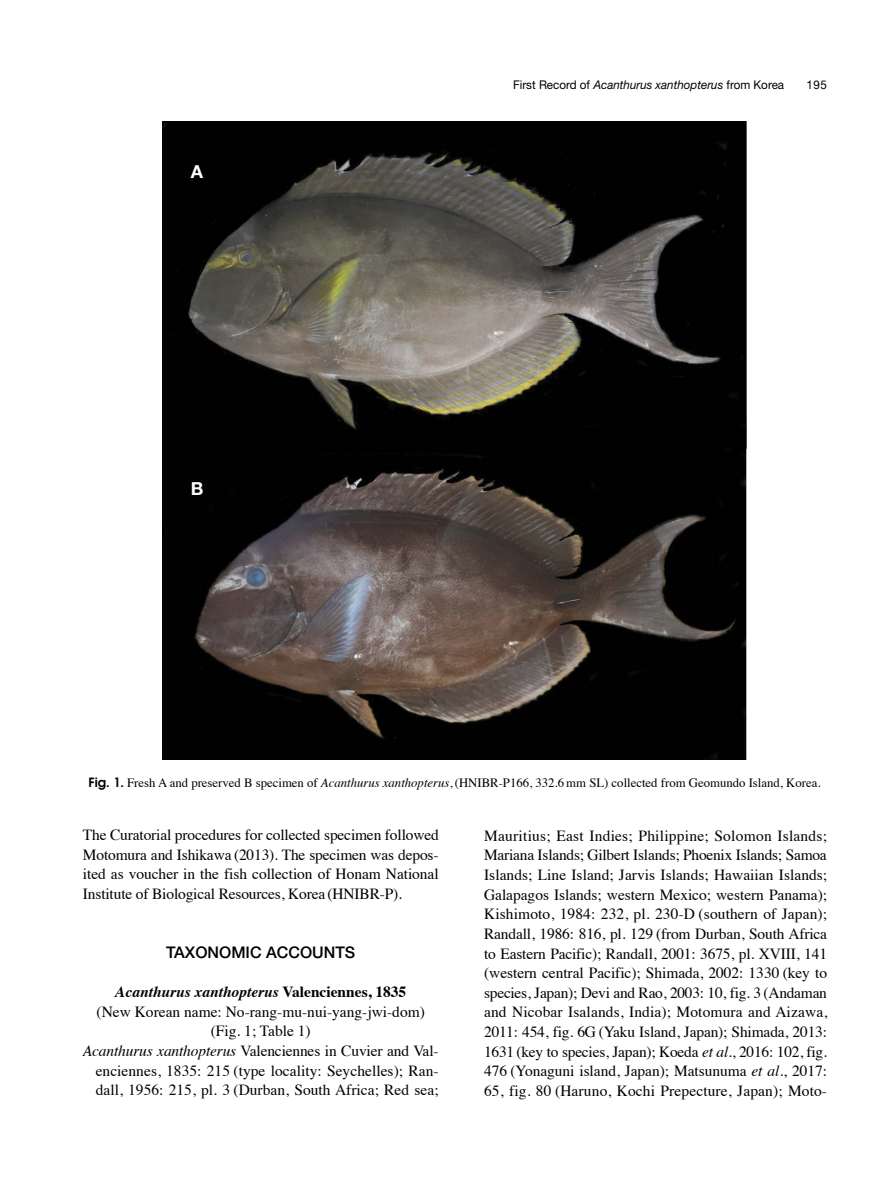
<style>
.page{position:relative;width:893px;height:1191px;background:#fff}
.page>*{position:absolute;margin:0;border:0;box-sizing:border-box;transform-origin:0 0}
.t1{font:700 18px "Helvetica Neue LT Std";color:#fff}
.t2{font:500 16.05px "Helvetica Neue LT Std";color:#000}
.t3{font:15.45px/19.6px "Times";color:#000;text-align:justify}
.t4{font:italic 700 15.45px "Times";color:#000}
.t5{font:12.75px "Times";color:#000}
.t6{font:12px "Helvetica Neue LT Std";color:#000}
.s1{font-style:italic}
.s2{font-family:"Avant Garde";font-weight:600}
.s3{font-style:normal}
</style>
<div class="page">
<img style="left:163px;top:121px;width:584px;height:638px">
<p class="t1" style="left:191px;top:160px;width:14px">A</p>
<p class="t1" style="left:191px;top:477px;width:14px">B</p>
<p class="t6" style="left:513px;top:78px;width:273px">First Record of <span class="s1">Acanthurus xanthopterus</span> from Korea</p>
<p class="t6" style="left:806px;top:77px;width:22px">195</p>
<p class="t5" style="left:89px;top:770px;width:733px"><span class="s2">Fig. 1.</span> Fresh A and preserved B specimen of <span class="s1">Acanthurus xanthopterus</span>, (HNIBR-P166, 332.6 mm SL) collected from Geomundo Island, Korea.</p>
<p class="t3" style="left:83px;top:824px;width:357px">The Curatorial procedures for collected specimen followed Motomura and Ishikawa (2013). The specimen was depos&shy;ited as voucher in the fish collection of Honam National Institute of Biological Resources, Korea (HNIBR-P).</p>
<p class="t2" style="left:166px;top:943px;width:191px">TAXONOMIC ACCOUNTS</p>
<p class="t4" style="left:115px;top:977px;width:293px">Acanthurus xanthopterus <span class="s3">Valenciennes, 1835</span></p>
<p class="t3" style="left:97px;top:1000px;width:330px">(New Korean name: No-rang-mu-nui-yang-jwi-dom)</p>
<p class="t3" style="left:211px;top:1020px;width:101px">(Fig. 1; Table 1)</p>
<p class="t3" style="left:83px;top:1039px;width:357px"><span class="s1">Acanthurus xanthopterus</span> Valenciennes in Cuvier and Val-</p>
<p class="t3" style="left:96px;top:1059px;width:344px">enciennes, 1835: 215 (type locality: Seychelles); Ran-</p>
<p class="t3" style="left:96px;top:1079px;width:344px">dall, 1956: 215, pl. 3 (Durban, South Africa; Red sea;</p>
<p class="t3" style="left:484px;top:824px;width:345px">Mauritius; East Indies; Philippine; Solomon Islands; Mariana Islands; Gilbert Islands; Phoenix Islands; Samoa Islands; Line Island; Jarvis Islands; Hawaiian Islands; Galapagos Islands; western Mexico; western Panama); Kishimoto, 1984: 232, pl. 230-D (southern of Japan); Randall, 1986: 816, pl. 129 (from Durban, South Africa to Eastern Pacific); Randall, 2001: 3675, pl. XVIII, 141 (western central Pacific); Shimada, 2002: 1330 (key to species, Japan); Devi and Rao, 2003: 10, fig. 3 (Andaman and Nicobar Isalands, India); Motomura and Aizawa, 2011: 454, fig. 6G (Yaku Island, Japan); Shimada, 2013:<br>1631 (key to species, Japan); Koeda <span class="s1">et al.</span>, 2016: 102, fig.<br>476 (Yonaguni island, Japan); Matsunuma <span class="s1">et al.</span>, 2017:<br>65, fig. 80 (Haruno, Kochi Prepecture, Japan); Moto-</p>
</div>
